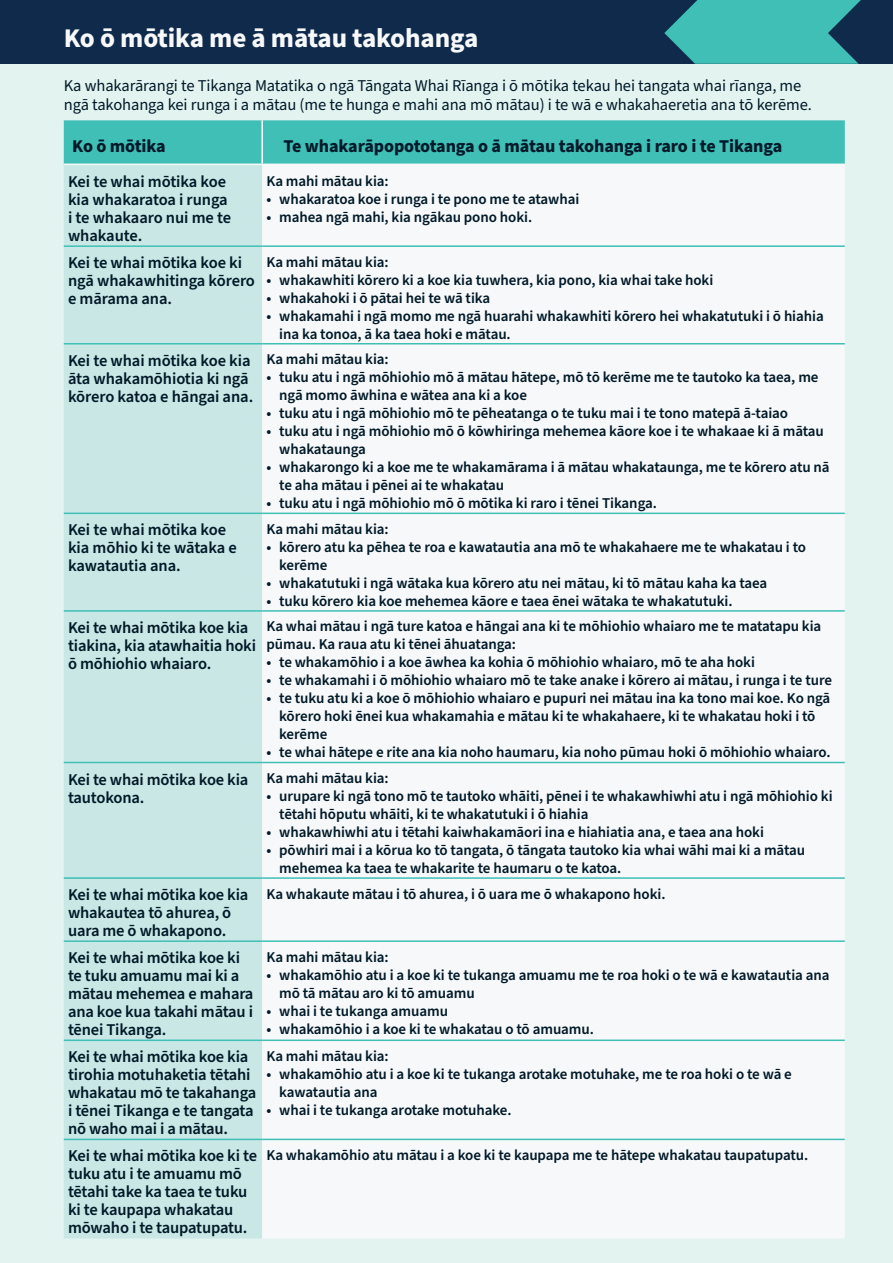
<style>
.page{position:relative;width:893px;height:1263px;background:#fff}
.page>*{position:absolute;margin:0;border:0;box-sizing:border-box;transform-origin:0 0}
.h3_sheet{font:700 27px "Source Sans Pro";letter-spacing:-.005em;color:#f7f8f9}
.body_sheet{font:700 18px "Source Sans Pro";letter-spacing:-.005em;color:#001928}
.table_sheet{font:600 16.5px/18px "Source Sans Pro";letter-spacing:-.01em;color:#001928}
.body_sheet-2{font:16.5px/19.5px "Source Sans Pro";letter-spacing:-.005em;color:#001928}
.table_bullet_sheet{font:600 15px/18px "Source Sans Pro";letter-spacing:-.005em;color:#001928}
.table_sheet-2{font:600 15px "Source Sans Pro";letter-spacing:-.005em;color:#001928}
</style>
<div class="page">
<div style="left:0;top:34px;width:893px;height:1229px;background:#e3f3f0"></div>
<div style="left:0;top:0;width:893px;height:64px;background:#102a4b"></div>
<svg style="left:664px;top:0;width:197px;height:64px"></svg>
<div style="left:64px;top:120px;width:781px;height:44px;background:#3fbfb6"></div>
<div style="left:64px;top:165px;width:198px;height:1073px;background:#c9e8e5"></div>
<div style="left:262px;top:165px;width:583px;height:1073px;background:#f7f8f9"></div>
<hr style="left:261px;top:120px;width:2px;height:44px;background:#fff">
<hr style="left:64px;top:164px;width:198px;height:1px;background:#f7f8f9">
<hr style="left:262px;top:164px;width:583px;height:1px;background:#f7f8f9">
<hr style="left:64px;top:762px;width:198px;height:1px;background:#3fbfb6">
<hr style="left:262px;top:762px;width:583px;height:1px;background:#3fbfb6">
<hr style="left:64px;top:877px;width:198px;height:2px;background:#3fbfb6">
<hr style="left:262px;top:877px;width:583px;height:2px;background:#3fbfb6">
<hr style="left:64px;top:940px;width:198px;height:2px;background:#3fbfb6">
<hr style="left:262px;top:940px;width:583px;height:2px;background:#3fbfb6">
<hr style="left:64px;top:1039px;width:198px;height:2px;background:#3fbfb6">
<hr style="left:262px;top:1039px;width:583px;height:2px;background:#3fbfb6">
<hr style="left:64px;top:1139px;width:198px;height:1px;background:#3fbfb6">
<hr style="left:262px;top:1139px;width:583px;height:1px;background:#3fbfb6">
<hr style="left:64px;top:245px;width:198px;height:2px;background:#3fbfb6">
<hr style="left:262px;top:245px;width:583px;height:2px;background:#3fbfb6">
<hr style="left:64px;top:343px;width:198px;height:1px;background:#3fbfb6">
<hr style="left:262px;top:343px;width:583px;height:1px;background:#3fbfb6">
<hr style="left:64px;top:513px;width:198px;height:1px;background:#3fbfb6">
<hr style="left:262px;top:513px;width:583px;height:1px;background:#3fbfb6">
<hr style="left:64px;top:610px;width:198px;height:2px;background:#3fbfb6">
<hr style="left:262px;top:610px;width:583px;height:2px;background:#3fbfb6">
<p class="h3_sheet" style="left:64px;top:19px;width:416px">Ko ō mōtika me ā mātau takohanga</p>
<p class="body_sheet-2" style="left:64px;top:76px;width:750px">Ka whakarārangi te Tikanga Matatika o ngā Tāngata Whai Rīanga i ō mōtika tekau hei tangata whai rīanga, me ngā takohanga kei runga i a mātau (me te hunga e mahi ana mō mātau) i te wā e whakahaeretia ana tō kerēme.</p>
<p class="body_sheet" style="left:72px;top:133px;width:95px">Ko ō mōtika</p>
<p class="body_sheet" style="left:283px;top:133px;width:500px">Te whakarāpopototanga o ā mātau takohanga i raro i te Tikanga</p>
<p class="table_sheet" style="left:68px;top:173px;width:165px">Kei te whai mōtika koe kia whakaratoa i runga i te whakaaro nui me te whakaute.</p>
<p class="table_bullet_sheet" style="left:266px;top:172px;width:124px">Ka mahi mātau kia:</p>
<p class="table_bullet_sheet" style="left:266px;top:190px;width:314px">• whakaratoa koe i runga i te pono me te atawhai</p>
<p class="table_bullet_sheet" style="left:266px;top:208px;width:267px">• mahea ngā mahi, kia ngākau pono hoki.</p>
<p class="table_sheet" style="left:68px;top:254px;width:188px">Kei te whai mōtika koe ki ngā whakawhitinga kōrero e mārama ana.</p>
<p class="table_bullet_sheet" style="left:266px;top:253px;width:124px">Ka mahi mātau kia:</p>
<p class="table_bullet_sheet" style="left:266px;top:271px;width:448px">• whakawhiti kōrero ki a koe kia tuwhera, kia pono, kia whai take hoki</p>
<p class="table_bullet_sheet" style="left:266px;top:289px;width:225px">• whakahoki i ō pātai hei te wā tika</p>
<p class="table_bullet_sheet" style="left:279px;top:307px;width:546px;text-indent:-13px">• whakamahi i ngā momo me ngā huarahi whakawhiti kōrero hei whakatutuki i ō hiahia ina ka tonoa, ā ka taea hoki e mātau.</p>
<p class="table_sheet" style="left:68px;top:352px;width:187px">Kei te whai mōtika koe kia āta whakamōhiotia ki ngā kōrero katoa e hāngai ana.</p>
<p class="table_bullet_sheet" style="left:266px;top:351px;width:124px">Ka mahi mātau kia:</p>
<p class="table_bullet_sheet" style="left:279px;top:369px;width:541px;text-indent:-13px">• tuku atu i ngā mōhiohio mō ā mātau hātepe, mō tō kerēme me te tautoko ka taea, me ngā momo āwhina e wātea ana ki a koe</p>
<p class="table_bullet_sheet" style="left:266px;top:405px;width:523px">• tuku atu i ngā mōhiohio mō te pēheatanga o te tuku mai i te tono matepā ā-taiao</p>
<p class="table_bullet_sheet" style="left:279px;top:423px;width:546px;text-indent:-13px">• tuku atu i ngā mōhiohio mō ō kōwhiringa mehemea kāore koe i te whakaae ki ā mātau whakataunga</p>
<p class="table_bullet_sheet" style="left:279px;top:459px;width:552px;text-indent:-13px">• whakarongo ki a koe me te whakamārama i ā mātau whakataunga, me te kōrero atu nā te aha mātau i pēnei ai te whakatau</p>
<p class="table_bullet_sheet" style="left:266px;top:495px;width:392px">• tuku atu i ngā mōhiohio mō ō mōtika ki raro i tēnei Tikanga.</p>
<p class="table_sheet" style="left:68px;top:521px;width:170px">Kei te whai mōtika koe kia mōhio ki te wātaka e kawatautia ana.</p>
<p class="table_bullet_sheet" style="left:266px;top:520px;width:124px">Ka mahi mātau kia:</p>
<p class="table_bullet_sheet" style="left:279px;top:538px;width:528px;text-indent:-13px">• kōrero atu ka pēhea te roa e kawatautia ana mō te whakahaere me te whakatau i to kerēme</p>
<p class="table_bullet_sheet" style="left:266px;top:574px;width:502px">• whakatutuki i ngā wātaka kua kōrero atu nei mātau, ki tō mātau kaha ka taea</p>
<p class="table_bullet_sheet" style="left:266px;top:592px;width:468px">• tuku kōrero kia koe mehemea kāore e taea ēnei wātaka te whakatutuki.</p>
<p class="table_sheet" style="left:68px;top:619px;width:190px">Kei te whai mōtika koe kia tiakina, kia atawhaitia hoki ō mōhiohio whaiaro.</p>
<p class="table_bullet_sheet" style="left:266px;top:618px;width:556px">Ka whai mātau i ngā ture katoa e hāngai ana ki te mōhiohio whaiaro me te matatapu kia pūmau. Ka raua atu ki tēnei āhuatanga:</p>
<p class="table_bullet_sheet" style="left:266px;top:654px;width:490px">• te whakamōhio i a koe āwhea ka kohia ō mōhiohio whaiaro, mō te aha hoki</p>
<p class="table_bullet_sheet" style="left:266px;top:672px;width:567px">• te whakamahi i ō mōhiohio whaiaro mō te take anake i kōrero ai mātau, i runga i te ture</p>
<p class="table_bullet_sheet" style="left:279px;top:690px;width:553px;text-indent:-13px">• te tuku atu ki a koe ō mōhiohio whaiaro e pupuri nei mātau ina ka tono mai koe. Ko ngā kōrero hoki ēnei kua whakamahia e mātau ki te whakahaere, ki te whakatau hoki i tō kerēme</p>
<p class="table_bullet_sheet" style="left:266px;top:744px;width:566px">• te whai hātepe e rite ana kia noho haumaru, kia noho pūmau hoki ō mōhiohio whaiaro.</p>
<p class="table_sheet" style="left:68px;top:770px;width:182px">Kei te whai mōtika koe kia tautokona.</p>
<p class="table_bullet_sheet" style="left:266px;top:769px;width:124px">Ka mahi mātau kia:</p>
<p class="table_bullet_sheet" style="left:279px;top:787px;width:555px;text-indent:-13px">• urupare ki ngā tono mō te tautoko whāiti, pēnei i te whakawhiwhi atu i ngā mōhiohio ki tētahi hōputu whāiti, ki te whakatutuki i ō hiahia</p>
<p class="table_bullet_sheet" style="left:266px;top:823px;width:499px">• whakawhiwhi atu i tētahi kaiwhakamāori ina e hiahiatia ana, e taea ana hoki</p>
<p class="table_bullet_sheet" style="left:279px;top:841px;width:527px;text-indent:-13px">• pōwhiri mai i a kōrua ko tō tangata, ō tāngata tautoko kia whai wāhi mai ki a mātau mehemea ka taea te whakarite te haumaru o te katoa.</p>
<p class="table_sheet" style="left:68px;top:886px;width:182px">Kei te whai mōtika koe kia whakautea tō ahurea, ō uara me ō whakapono.</p>
<p class="table_sheet-2" style="left:266px;top:883px;width:400px">Ka whakaute mātau i tō ahurea, i ō uara me ō whakapono hoki.</p>
<p class="table_sheet" style="left:68px;top:949px;width:187px">Kei te whai mōtika koe ki te tuku amuamu mai ki a mātau mehemea e mahara ana koe kua takahi mātau i tēnei Tikanga.</p>
<p class="table_bullet_sheet" style="left:266px;top:948px;width:124px">Ka mahi mātau kia:</p>
<p class="table_bullet_sheet" style="left:279px;top:966px;width:552px;text-indent:-13px">• whakamōhio atu i a koe ki te tukanga amuamu me te roa hoki o te wā e kawatautia ana mō tā mātau aro ki tō amuamu</p>
<p class="table_bullet_sheet" style="left:266px;top:1002px;width:183px">• whai i te tukanga amuamu</p>
<p class="table_bullet_sheet" style="left:266px;top:1020px;width:329px">• whakamōhio i a koe ki te whakatau o tō amuamu.</p>
<p class="table_sheet" style="left:68px;top:1048px;width:190px">Kei te whai mōtika koe kia tirohia motuhaketia tētahi whakatau mō te takahanga i tēnei Tikanga e te tangata nō waho mai i a mātau.</p>
<p class="table_bullet_sheet" style="left:266px;top:1047px;width:124px">Ka mahi mātau kia:</p>
<p class="table_bullet_sheet" style="left:279px;top:1065px;width:514px;text-indent:-13px">• whakamōhio atu i a koe ki te tukanga arotake motuhake, me te roa hoki o te wā e kawatautia ana</p>
<p class="table_bullet_sheet" style="left:266px;top:1101px;width:247px">• whai i te tukanga arotake motuhake.</p>
<p class="table_sheet" style="left:68px;top:1147px;width:191px">Kei te whai mōtika koe ki te tuku atu i te amuamu mō tētahi take ka taea te tuku ki te kaupapa whakatau mōwaho i te taupatupatu.</p>
<p class="table_sheet-2" style="left:266px;top:1145px;width:543px">Ka whakamōhio atu mātau i a koe ki te kaupapa me te hātepe whakatau taupatupatu.</p>
</div>
